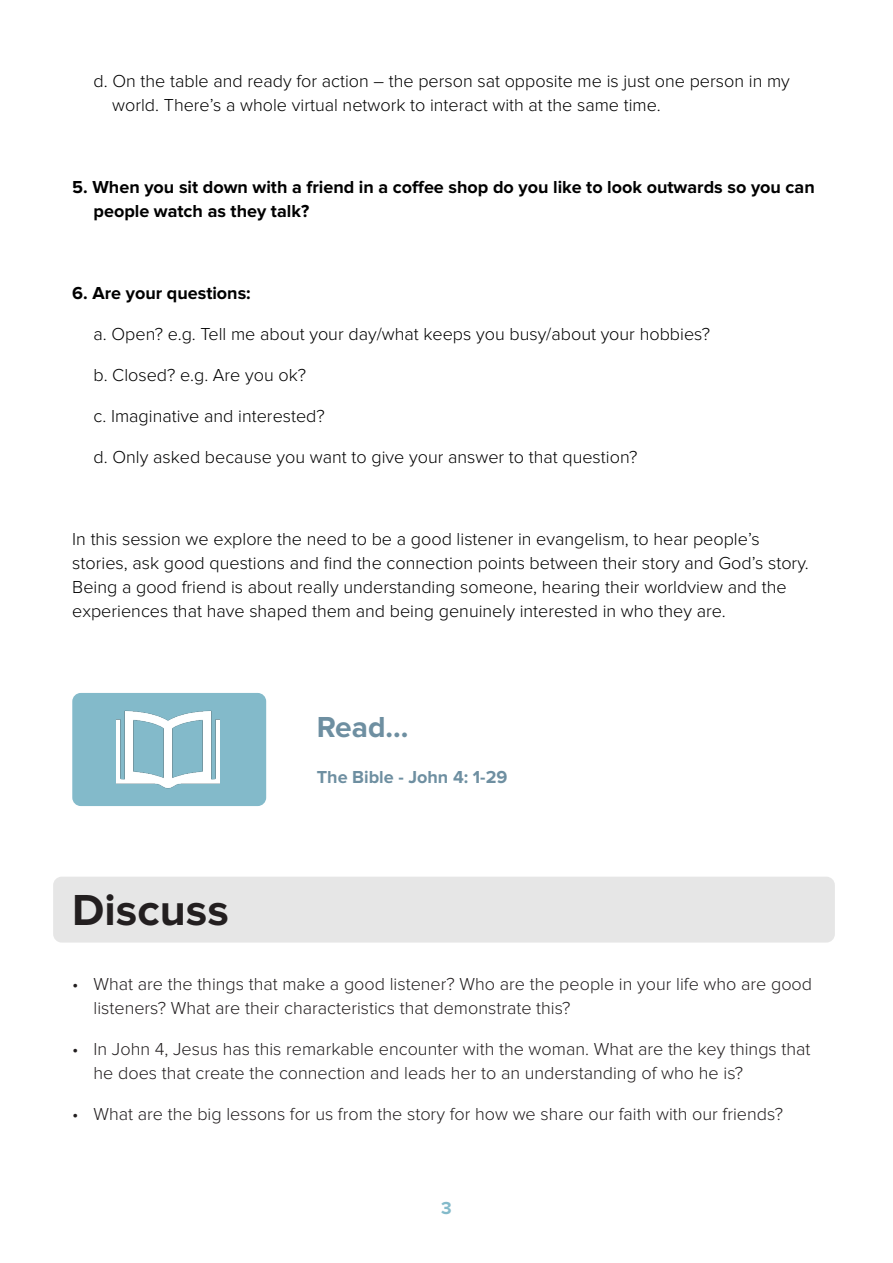
<style>
.page{position:relative;width:893px;height:1263px;background:#fff}
.page>*{position:absolute;margin:0;border:0;box-sizing:border-box;transform-origin:0 0}
.Heading_1{font:700 45px "Proxima Nova";color:#231f20}
.t1{font:700 30px "Proxima Nova";color:#6e8fa1}
.Main_body{font:300 18px/24px "Proxima Nova";color:#000}
.t2{font:300 18px/24px "Proxima Nova";color:#231f20}
.Main_body-2{font:700 18px/24px "Proxima Nova";color:#000}
.Subheading_1{font:700 18px "Proxima Nova";color:#6e8fa1}
.t3{font:700 18px "Proxima Nova";color:#83baca}
</style>
<div class="page">
<div style="left:72px;top:693px;width:194px;height:113px;background:#83baca;border-radius:9px"></div>
<img style="left:117px;top:710px;width:102px;height:79px">
<div style="left:53px;top:877px;width:782px;height:65px;background:#e6e6e6;border-radius:9px"></div>
<p class="Main_body" style="left:112px;top:69px;width:679px;text-indent:-19px">d. On the table and ready for action – the person sat opposite me is just one person in my world. There’s a whole virtual network to interact with at the same time.</p>
<p class="Main_body-2" style="left:94px;top:175px;width:723px;text-indent:-21px">5. When you sit down with a friend in a coffee shop do you like to look outwards so you can people watch as they talk?</p>
<p class="Main_body-2" style="left:72px;top:281px;width:180px">6. Are your questions:</p>
<p class="Main_body" style="left:94px;top:322px;width:618px">a. Open? e.g. Tell me about your day/what keeps you busy/about your hobbies?</p>
<p class="Main_body" style="left:94px;top:363px;width:214px">b. Closed? e.g. Are you ok?</p>
<p class="Main_body" style="left:94px;top:404px;width:233px">c. Imaginative and interested?</p>
<p class="Main_body" style="left:94px;top:445px;width:545px">d. Only asked because you want to give your answer to that question?</p>
<p class="Main_body" style="left:72px;top:527px;width:738px">In this session we explore the need to be a good listener in evangelism, to hear people’s stories, ask good questions and find the connection points between their story and God’s story.<br>Being a good friend is about really understanding someone, hearing their worldview and the experiences that have shaped them and being genuinely interested in who they are.</p>
<p class="Heading_1" style="left:72px;top:884px;width:158px">Discuss</p>
<p class="t1" style="left:317px;top:710px;width:93px">Read…</p>
<p class="Subheading_1" style="left:317px;top:767px;width:192px">The Bible - John 4: 1-29</p>
<p class="t2" style="left:94px;top:973px;width:720px;text-indent:-21px">• What are the things that make a good listener? Who are the people in your life who are good listeners? What are their characteristics that demonstrate this?</p>
<p class="t2" style="left:94px;top:1038px;width:718px;text-indent:-21px">• In John 4, Jesus has this remarkable encounter with the woman. What are the key things that he does that create the connection and leads her to an understanding of who he is?</p>
<p class="t2" style="left:72px;top:1103px;width:712px">• What are the big lessons for us from the story for how we share our faith with our friends?</p>
<p class="t3" style="left:441px;top:1198px;width:12px">3</p>
</div>
